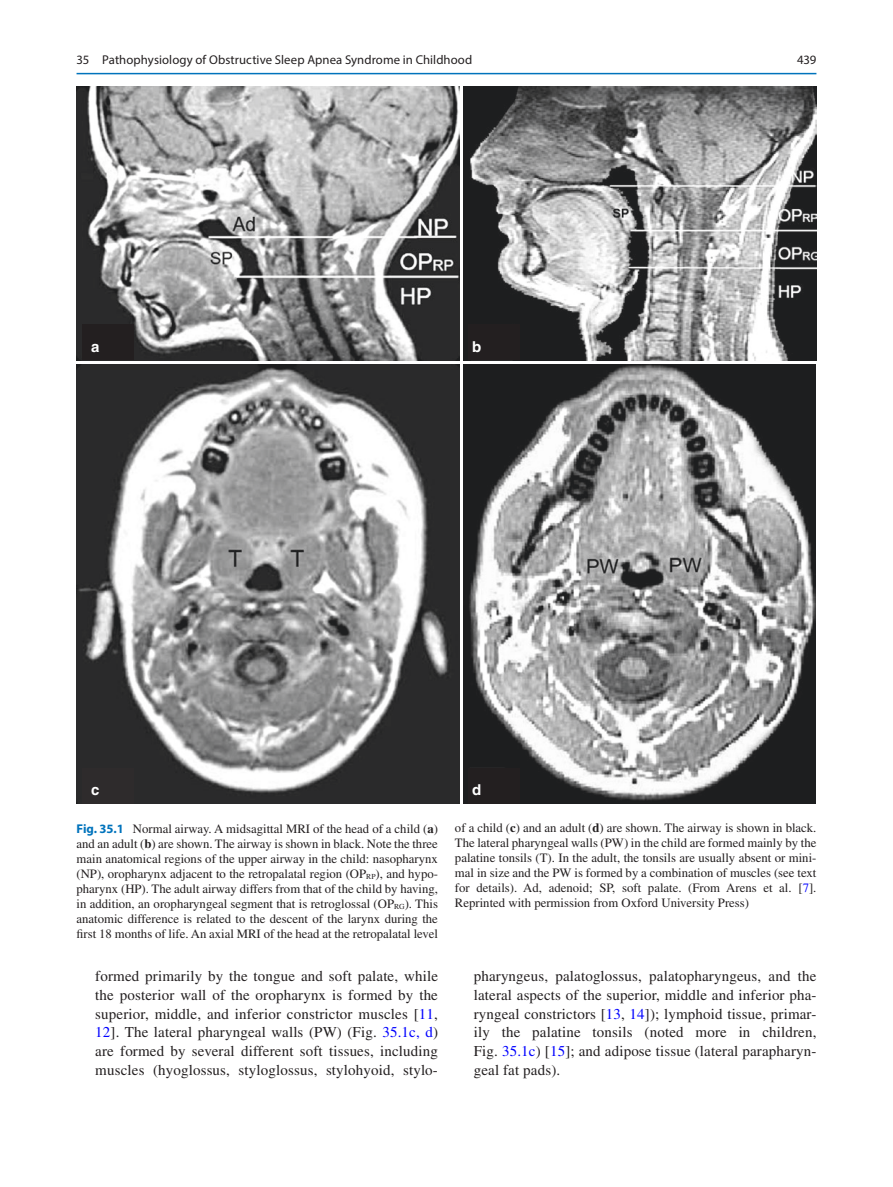
<style>
.page{position:relative;width:893px;height:1187px;background:#fff}
.page>*{position:absolute;margin:0;border:0;box-sizing:border-box;transform-origin:0 0}
.t1{font:15px/18.8px "Times LT Std";letter-spacing:.01em;color:#231f20;text-align:justify}
.t2{font:700 15px "Helvetica";color:#fff}
.t3{font:12.75px/15px "Times LT Std";color:#231f20;text-align:justify}
.t4{font:12.75px "Myriad Pro Regular 3";letter-spacing:.01em;color:#231f20}
.t5{font:12.75px "Myriad Pro";color:#231f20}
.s1{font-family:"Myriad Pro";font-weight:700;color:#0073bc}
.s2{font-weight:700}
.s3{color:#00f}
</style>
<div class="page">
<img style="left:77px;top:87px;width:382px;height:273px">
<img style="left:464px;top:87px;width:352px;height:273px">
<img style="left:77px;top:364px;width:382px;height:439px">
<img style="left:464px;top:364px;width:352px;height:439px">
<div style="left:468px;top:324px;width:51px;height:36px;background:#231f20"></div>
<div style="left:82px;top:324px;width:51px;height:36px;background:#231f20"></div>
<div style="left:82px;top:767px;width:51px;height:36px;background:#2e2b2c"></div>
<div style="left:468px;top:767px;width:51px;height:36px;background:#231f20"></div>
<hr style="left:77px;top:73px;width:739px;height:1px;background:#0073bc">
<p class="t4" style="left:77px;top:52px;width:397px">35 Pathophysiology of Obstructive Sleep Apnea Syndrome in Childhood</p>
<p class="t2" style="left:91px;top:337px;width:10px">a</p>
<p class="t2" style="left:472px;top:337px;width:11px">b</p>
<p class="t5" style="left:797px;top:52px;width:21px">439</p>
<p class="t2" style="left:91px;top:780px;width:10px">c</p>
<p class="t2" style="left:472px;top:780px;width:11px">d</p>
<p class="t3" style="left:77px;top:820px;width:363px"><span class="s1">Fig. 35.1</span> Normal airway. A midsagittal MRI of the head of a child (<span class="s2">a</span>) and an adult (<span class="s2">b</span>) are shown. The airway is shown in black. Note the three main anatomical regions of the upper airway in the child: nasopharynx (NP), oropharynx adjacent to the retropalatal region (OP<sub>RP</sub>), and hypo&shy;pharynx (HP). The adult airway differs from that of the child by having, in addition, an oropharyngeal segment that is retroglossal (OP<sub>RG</sub>). This anatomic difference is related to the descent of the larynx during the first 18 months of life. An axial MRI of the head at the retropalatal level</p>
<p class="t3" style="left:455px;top:819px;width:363px">of a child (<span class="s2">c</span>) and an adult (<span class="s2">d</span>) are shown. The airway is shown in black.<br>The lateral pharyngeal walls (PW) in the child are formed mainly by the palatine tonsils (T). In the adult, the tonsils are usually absent or mini&shy;mal in size and the PW is formed by a combination of muscles (see text for details). Ad, adenoid; SP, soft palate. (From Arens et al. [<span class="s3">7</span>].<br>Reprinted with permission from Oxford University Press)</p>
<p class="t1" style="left:95px;top:966px;width:344px">formed primarily by the tongue and soft palate, while the posterior wall of the oropharynx is formed by the superior, middle, and inferior constrictor muscles [<span class="s3">11</span>, <span class="s3">12</span>]. The lateral pharyngeal walls (PW) (Fig. <span class="s3">35.1c, d</span>) are formed by several different soft tissues, including muscles (hyoglossus, styloglossus, stylohyoid, stylo-</p>
<p class="t1" style="left:474px;top:966px;width:344px">pharyngeus, palatoglossus, palatopharyngeus, and the lateral aspects of the superior, middle and inferior pha&shy;ryngeal constrictors [<span class="s3">13</span>, <span class="s3">14</span>]); lymphoid tissue, primar&shy;ily the palatine tonsils (noted more in children, Fig. <span class="s3">35.1c</span>) [<span class="s3">15</span>]; and adipose tissue (lateral parapharyn&shy;geal fat pads).</p>
</div>
